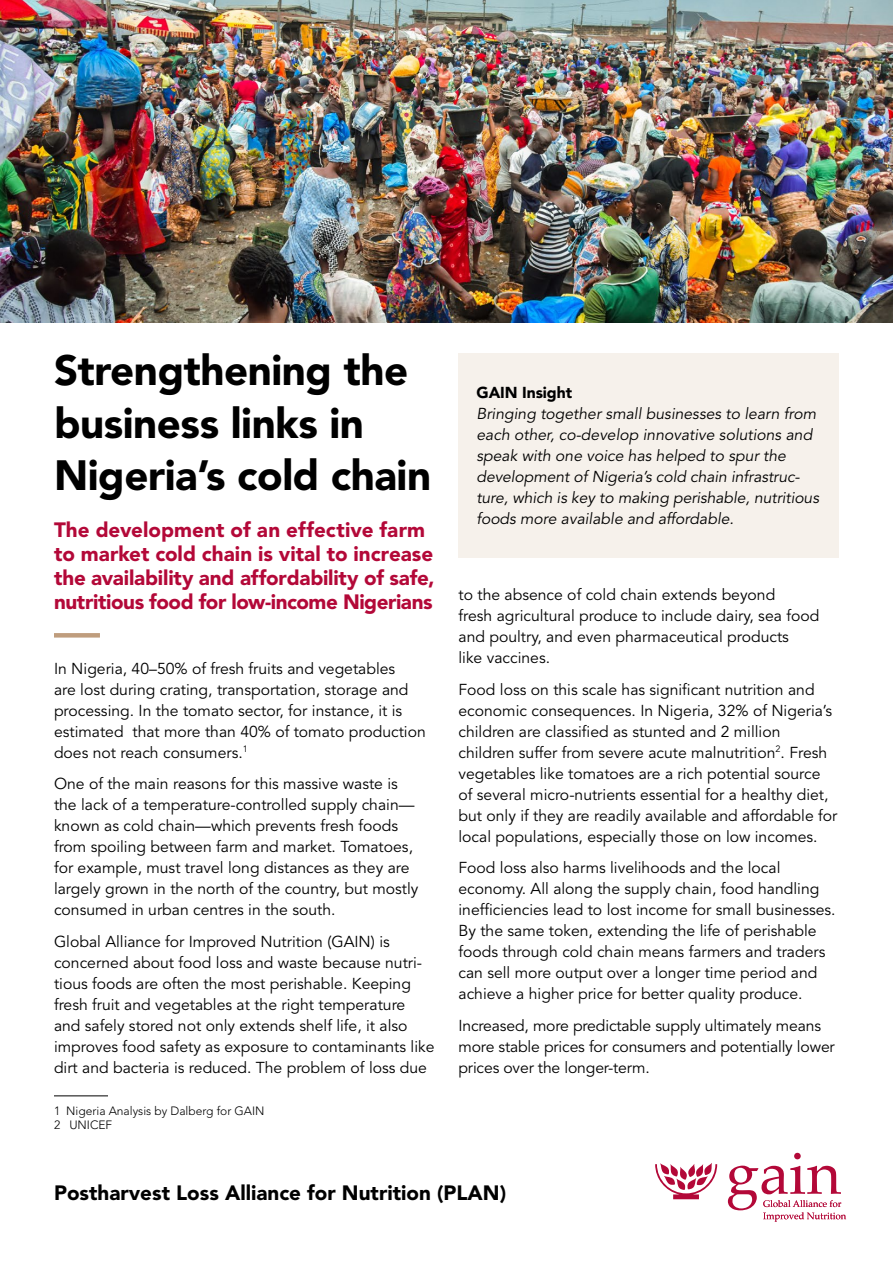
<style>
.page{position:relative;width:893px;height:1263px;background:#fff}
.page>*{position:absolute;margin:0;border:0;box-sizing:border-box;transform-origin:0 0}
.t1{font:900 42px/52.5px "Avenir";letter-spacing:-.01em;color:#000}
.t2{font:900 20.7px/24px "Avenir";letter-spacing:-.01em;color:#b30838}
.t3{font:900 20.7px "Avenir";color:#000}
.t4{font:15.75px/21px "Avenir";color:#000}
.t5{font:italic 15.75px/21px "Avenir";color:#000}
.t6{font:900 15.75px "Avenir";letter-spacing:-.005em;color:#000}
.t7{font:300 12px/14.4px "Avenir";color:#000}
</style>
<div class="page">
<div style="left:54px;top:633px;width:46px;height:5px;background:#bf9d7d"></div>
<hr style="left:54px;top:1095px;width:54px;height:1px;background:#000">
<img style="left:0;top:0;width:893px;height:322px">
<div style="left:458px;top:353px;width:381px;height:204px;background:#f6f1eb"></div>
<svg style="left:655px;top:1163px;width:62px;height:36px"></svg>
<svg style="left:728px;top:1153px;width:118px;height:69px"></svg>
<h1 class="t1" style="left:54px;top:344px;width:379px">Strengthening the business links in<br>Nigeria’s cold chain</h1>
<h2 class="t2" style="left:54px;top:518px;width:382px">The development of an effective farm to market cold chain is vital to increase the availability and affordability of safe, nutritious food for low-income Nigerians</h2>
<p class="t4" style="left:54px;top:658px;width:373px">In Nigeria, 40–50% of fresh fruits and vegetables<br>are lost during crating, transportation, storage and processing. In the tomato sector, for instance, it is estimated that more than 40% of tomato production does not reach consumers.<sup>1</sup></p>
<p class="t4" style="left:54px;top:774px;width:366px">One of the main reasons for this massive waste is the lack of a temperature-controlled supply chain— known as cold chain—which prevents fresh foods from spoiling between farm and market. Tomatoes, for example, must travel long distances as they are largely grown in the north of the country, but mostly consumed in urban centres in the south.</p>
<p class="t4" style="left:54px;top:931px;width:382px">Global Alliance for Improved Nutrition (GAIN) is concerned about food loss and waste because nutri&shy;tious foods are often the most perishable. Keeping fresh fruit and vegetables at the right temperature and safely stored not only extends shelf life, it also improves food safety as exposure to contaminants like dirt and bacteria is reduced. The problem of loss due</p>
<p class="t7" style="left:54px;top:1103px;width:212px">1 Nigeria Analysis by Dalberg for GAIN<br>2 UNICEF</p>
<p class="t6" style="left:476px;top:383px;width:97px">GAIN Insight</p>
<p class="t5" style="left:476px;top:404px;width:344px">Bringing together small businesses to learn from each other, co-develop innovative solutions and speak with one voice has helped to spur the development of Nigeria’s cold chain infrastruc&shy;ture, which is key to making perishable, nutritious foods more available and affordable.</p>
<p class="t4" style="left:458px;top:585px;width:362px">to the absence of cold chain extends beyond<br>fresh agricultural produce to include dairy, sea food and poultry, and even pharmaceutical products<br>like vaccines.</p>
<p class="t4" style="left:458px;top:679px;width:380px">Food loss on this scale has significant nutrition and economic consequences. In Nigeria, 32% of Nigeria’s children are classified as stunted and 2 million children suffer from severe acute malnutrition<sup>2</sup>. Fresh vegetables like tomatoes are a rich potential source of several micro-nutrients essential for a healthy diet, but only if they are readily available and affordable for local populations, especially those on low incomes.</p>
<p class="t4" style="left:458px;top:858px;width:379px">Food loss also harms livelihoods and the local economy. All along the supply chain, food handling inefficiencies lead to lost income for small businesses.<br>By the same token, extending the life of perishable foods through cold chain means farmers and traders can sell more output over a longer time period and achieve a higher price for better quality produce.</p>
<p class="t4" style="left:458px;top:1015px;width:378px">Increased, more predictable supply ultimately means more stable prices for consumers and potentially lower prices over the longer-term.</p>
<h2 class="t3" style="left:54px;top:1180px;width:454px">Postharvest Loss Alliance for Nutrition (PLAN)</h2>
</div>
